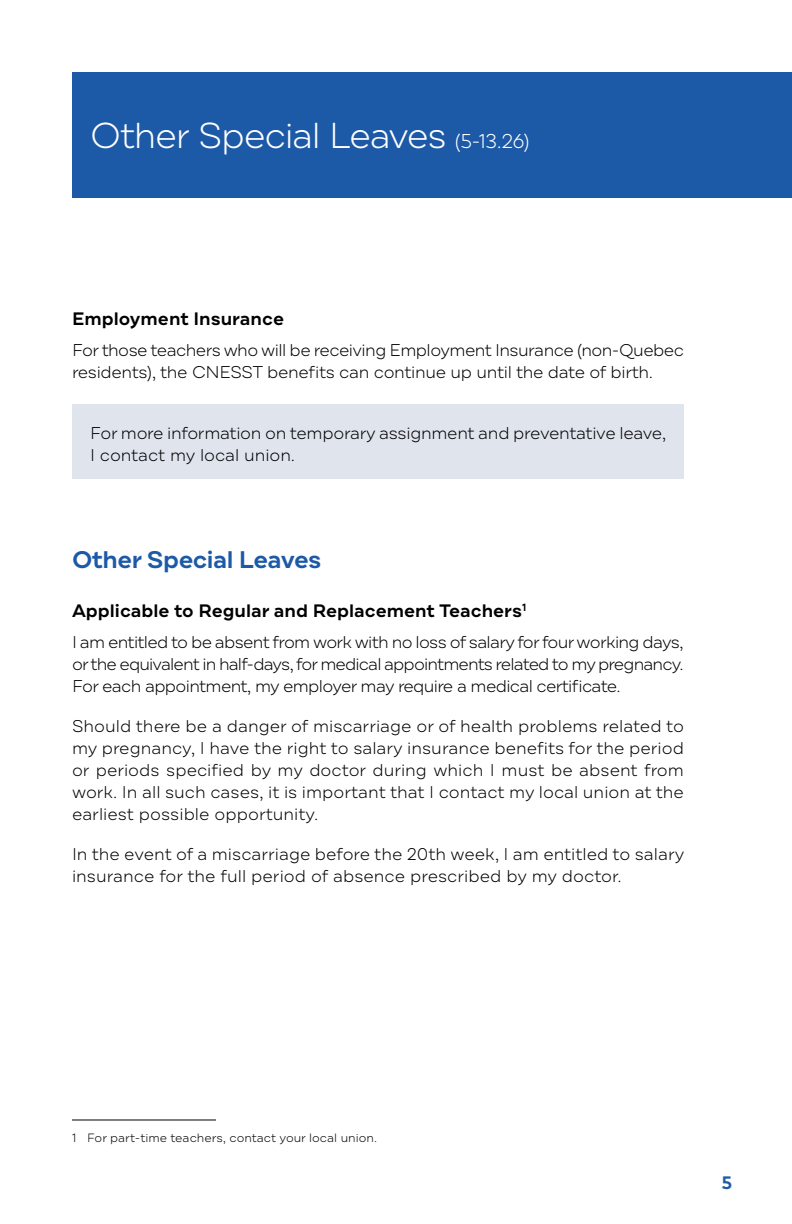
<style>
.page{position:relative;width:792px;height:1224px;background:#fff}
.page>*{position:absolute;margin:0;border:0;box-sizing:border-box;transform-origin:0 0}
.t1{font:300 36px "Draft A";letter-spacing:-.04em;color:#fff}
.t2{font:600 24px "Draft A";letter-spacing:-.02em;color:#1c5aa8}
.t3{font:600 18px "Draft A";color:#000}
.t4{font:600 18px "Draft A";color:#1c5aa8}
.t5{font:300 17px/22px "Draft A";letter-spacing:-.02em;color:#000}
.t6{font:300 17px/22px "Draft A";color:#000}
.t7{font:300 12px "Draft A";color:#000}
.s1{font-size:20px}
</style>
<div class="page">
<div style="left:72px;top:404px;width:612px;height:75px;background:#dfe4ed"></div>
<hr style="left:72px;top:1120px;width:144px;height:1px;background:#000">
<div style="left:72px;top:72px;width:720px;height:126px;background:#1c5aa8"></div>
<h1 class="t1" style="left:90px;top:113px;width:441px">Other Special Leaves <span class="s1">(5-13.26)</span></h1>
<p class="t3" style="left:72px;top:308px;width:214px">Employment Insurance</p>
<p class="t5" style="left:72px;top:341px;width:613px">For those teachers who will be receiving Employment Insurance (non-Quebec residents), the CNESST benefits can continue up until the date of birth.</p>
<p class="t5" style="left:90px;top:424px;width:578px">For more information on temporary assignment and preventative leave,<br>I contact my local union.</p>
<h2 class="t2" style="left:72px;top:544px;width:251px">Other Special Leaves</h2>
<p class="t3" style="left:72px;top:599px;width:456px">Applicable to Regular and Replacement Teachers<sup>1</sup></p>
<p class="t5" style="left:72px;top:632px;width:613px;text-align:justify">I am entitled to be absent from work with no loss of salary for four working days, or the equivalent in half-days, for medical appointments related to my pregnancy.<br>For each appointment, my employer may require a medical certificate.</p>
<p class="t5" style="left:72px;top:716px;width:614px;text-align:justify">Should there be a danger of miscarriage or of health problems related to my pregnancy, I have the right to salary insurance benefits for the period or periods specified by my doctor during which I must be absent from work. In all such cases, it is important that I contact my local union at the earliest possible opportunity.</p>
<p class="t6" style="left:72px;top:844px;width:614px">In the event of a miscarriage before the 20th week, I am entitled to salary insurance for the full period of absence prescribed by my doctor.</p>
<p class="t7" style="left:72px;top:1130px;width:307px">1 For part-time teachers, contact your local union.</p>
<p class="t4" style="left:721px;top:1171px;width:12px">5</p>
</div>
